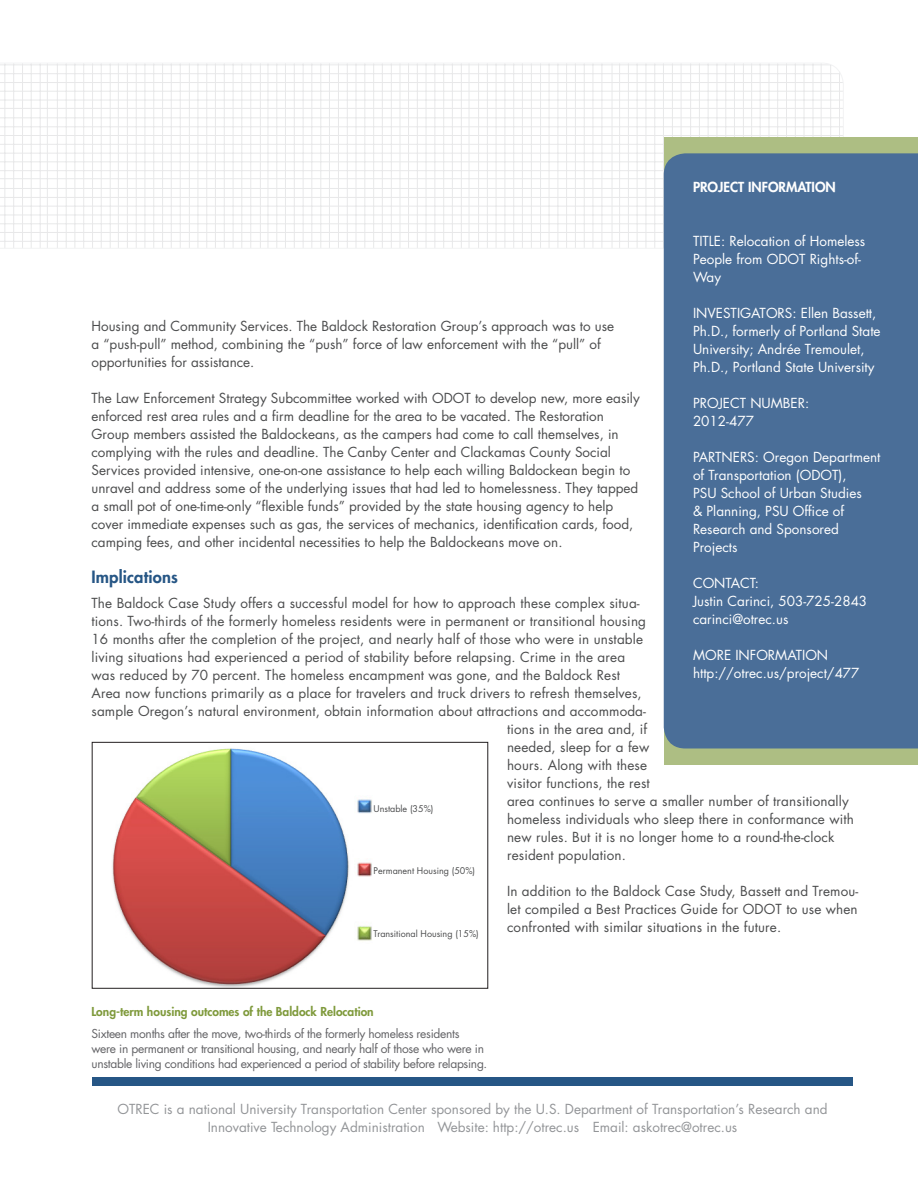
<style>
.page{position:relative;width:918px;height:1188px;background:#fff}
.page>*{position:absolute;margin:0;border:0;box-sizing:border-box;transform-origin:0 0}
.subhead_body{font:800 16.5px "Futura Std";letter-spacing:.01em;color:#265685}
.Body_copy{font:13.5px/18px "Futura Std";letter-spacing:.01em;color:#4b4c4d}
.Sidebar_body_copy{font:13.5px/18px "Futura Std";color:#fff}
.t1{font:13.5px/18px "Futura Std";color:#939598;text-align:center}
.Sidebar_heading{font:800 13.5px "Futura Std";color:#fff}
.Graph_body{font:12px/15px "Futura Std";letter-spacing:-.025em;color:#636366}
.Graph_heading{font:800 12px "Futura Std";color:#7f9a3c}
.Body_copy-2{font:9px "Futura Std";color:#4b4c4d}
</style>
<div class="page">
<svg style="left:0;top:63px;width:844px;height:186px"></svg>
<div style="left:664px;top:137px;width:254px;height:628px;background:#adbe83"></div>
<div style="left:664px;top:153px;width:254px;height:595px;background:#4a6e98"></div>
<div style="left:92px;top:1077px;width:761px;height:8px;background:#265685"></div>
<img style="left:112px;top:748px;width:237px;height:239px">
<div style="left:92px;top:742px;width:396px;height:247px;border:1px solid #231f20"></div>
<hr style="left:158px;top:743px;width:306px;height:4px;background:#fff">
<img style="left:357px;top:799px;width:15px;height:142px">
<p class="Sidebar_heading" style="left:693px;top:179px;width:144px">PROJECT INFORMATION</p>
<p class="Sidebar_body_copy" style="left:693px;top:232px;width:174px">TITLE: Relocation of Homeless<br>People from ODOT Rights-of-<br>Way</p>
<p class="Sidebar_body_copy" style="left:693px;top:304px;width:189px">INVESTIGATORS: Ellen Bassett, Ph.D., formerly of Portland State University; Andrée Tremoulet, Ph.D., Portland State University</p>
<p class="Sidebar_body_copy" style="left:693px;top:394px;width:118px">PROJECT NUMBER:</p>
<p class="Sidebar_body_copy" style="left:693px;top:412px;width:63px">2012-477</p>
<p class="Sidebar_body_copy" style="left:693px;top:448px;width:189px">PARTNERS: Oregon Department of Transportation (ODOT),<br>PSU School of Urban Studies<br>&amp; Planning, PSU Office of<br>Research and Sponsored<br>Projects</p>
<p class="Sidebar_body_copy" style="left:693px;top:574px;width:68px">CONTACT:</p>
<p class="Sidebar_body_copy" style="left:693px;top:592px;width:176px">Justin Carinci, 503-725-2843</p>
<p class="Sidebar_body_copy" style="left:693px;top:610px;width:97px">carinci@otrec.us</p>
<p class="Sidebar_body_copy" style="left:693px;top:646px;width:137px">MORE INFORMATION</p>
<p class="Sidebar_body_copy" style="left:693px;top:664px;width:168px">http://otrec.us/project/477</p>
<p class="Body_copy" style="left:92px;top:318px;width:524px">Housing and Community Services. The Baldock Restoration Group’s approach was to use a “push-pull” method, combining the “push” force of law enforcement with the “pull” of opportunities for assistance.</p>
<p class="Body_copy" style="left:92px;top:390px;width:550px">The Law Enforcement Strategy Subcommittee worked with ODOT to develop new, more easily enforced rest area rules and a firm deadline for the area to be vacated. The Restoration Group members assisted the Baldockeans, as the campers had come to call themselves, in complying with the rules and deadline. The Canby Center and Clackamas County Social Services provided intensive, one-on-one assistance to help each willing Baldockean begin to unravel and address some of the underlying issues that had led to homelessness. They tapped a small pot of one-time-only “flexible funds” provided by the state housing agency to help cover immediate expenses such as gas, the services of mechanics, identification cards, food, camping fees, and other incidental necessities to help the Baldockeans move on.</p>
<p class="subhead_body" style="left:92px;top:567px;width:88px">Implications</p>
<p class="Body_copy" style="left:92px;top:594px;width:550px">The Baldock Case Study offers a successful model for how to approach these complex situa-</p>
<p class="Body_copy" style="left:92px;top:612px;width:556px">tions. Two-thirds of the formerly homeless residents were in permanent or transitional housing</p>
<p class="Body_copy" style="left:92px;top:630px;width:553px">16 months after the completion of the project, and nearly half of those who were in unstable</p>
<p class="Body_copy" style="left:92px;top:648px;width:535px">living situations had experienced a period of stability before relapsing. Crime in the area</p>
<p class="Body_copy" style="left:92px;top:666px;width:530px">was reduced by 70 percent. The homeless encampment was gone, and the Baldock Rest</p>
<p class="Body_copy" style="left:92px;top:684px;width:552px">Area now functions primarily as a place for travelers and truck drivers to refresh themselves,</p>
<p class="Body_copy" style="left:92px;top:702px;width:556px">sample Oregon’s natural environment, obtain information about attractions and accommoda-</p>
<p class="Body_copy" style="left:507px;top:720px;width:142px">tions in the area and, if</p>
<p class="Body_copy" style="left:507px;top:738px;width:144px">needed, sleep for a few</p>
<p class="Body_copy" style="left:507px;top:756px;width:142px">hours. Along with these</p>
<p class="Body_copy" style="left:507px;top:774px;width:144px">visitor functions, the rest</p>
<p class="Body_copy" style="left:507px;top:792px;width:343px">area continues to serve a smaller number of transitionally</p>
<p class="Body_copy" style="left:507px;top:810px;width:348px">homeless individuals who sleep there in conformance with</p>
<p class="Body_copy" style="left:507px;top:828px;width:329px">new rules. But it is no longer home to a round-the-clock</p>
<p class="Body_copy" style="left:507px;top:846px;width:120px">resident population.</p>
<p class="Body_copy" style="left:507px;top:882px;width:353px;text-align:justify">In addition to the Baldock Case Study, Bassett and Tremou&shy;let compiled a Best Practices Guide for ODOT to use when confronted with similar situations in the future.</p>
<p class="Body_copy-2" style="left:374px;top:803px;width:61px">Unstable (35%)</p>
<p class="Body_copy-2" style="left:374px;top:865px;width:103px">Permanent Housing (50%)</p>
<p class="Body_copy-2" style="left:374px;top:928px;width:107px">Transitional Housing (15%)</p>
<p class="Graph_heading" style="left:92px;top:1004px;width:284px">Long-term housing outcomes of the Baldock Relocation</p>
<p class="Graph_body" style="left:92px;top:1026px;width:397px">Sixteen months after the move, two-thirds of the formerly homeless residents<br>were in permanent or transitional housing, and nearly half of those who were in unstable living conditions had experienced a period of stability before relapsing.</p>
<p class="t1" style="left:117px;top:1101px;width:712px">OTREC is a national University Transportation Center sponsored by the U.S. Department of Transportation’s Research and<br>Innovative Technology Administration Website: http://otrec.us Email: askotrec@otrec.us</p>
</div>
